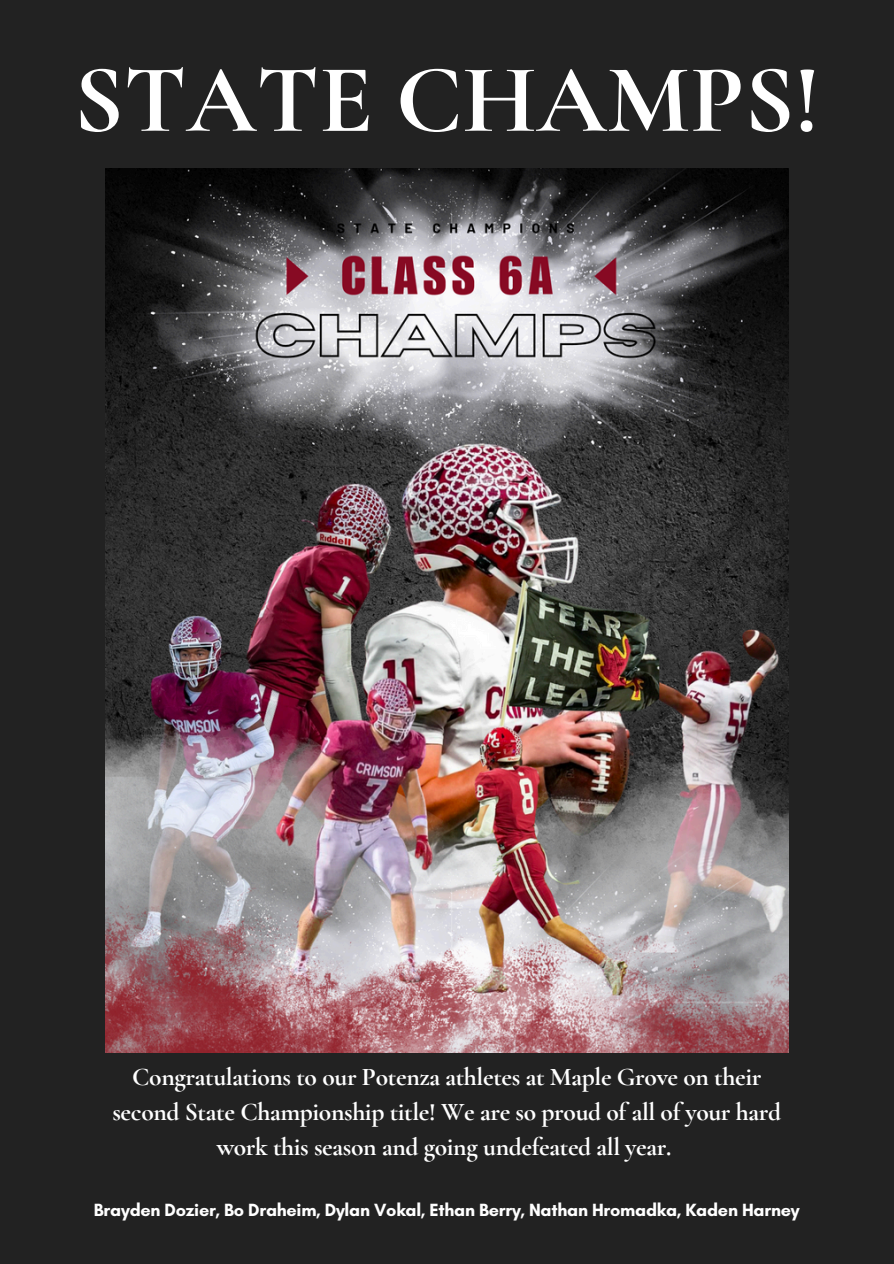
<style>
.page{position:relative;width:894px;height:1264px;background:#fff}
.page>*{position:absolute;margin:0;border:0;box-sizing:border-box;transform-origin:0 0}
.t1{font:700 97.5px "Cormorant Garamond";color:#fff}
.t2{font:700 25.5px/34.8px "Cormorant Garamond";letter-spacing:-.015em;color:#fff;text-align:center}
.t3{font:700 18px "Glacial Indifference";letter-spacing:-.015em;color:#fff}
</style>
<div class="page">
<div style="left:0;top:0;width:893px;height:1263px;background:#222"></div>
<img style="left:105px;top:168px;width:683px;height:884px">
<h1 class="t1" style="left:73px;top:41px;width:747px">STATE CHAMPS!</h1>
<p class="t2" style="left:112px;top:1059px;width:670px">Congratulations to our Potenza athletes at Maple Grove on their second State Championship title! We are so proud of all of your hard work this season and going undefeated all year.</p>
<h2 class="t3" style="left:94px;top:1199px;width:707px">Brayden Dozier, Bo Draheim, Dylan Vokal, Ethan Berry, Nathan Hromadka, Kaden Harney</h2>
</div>
